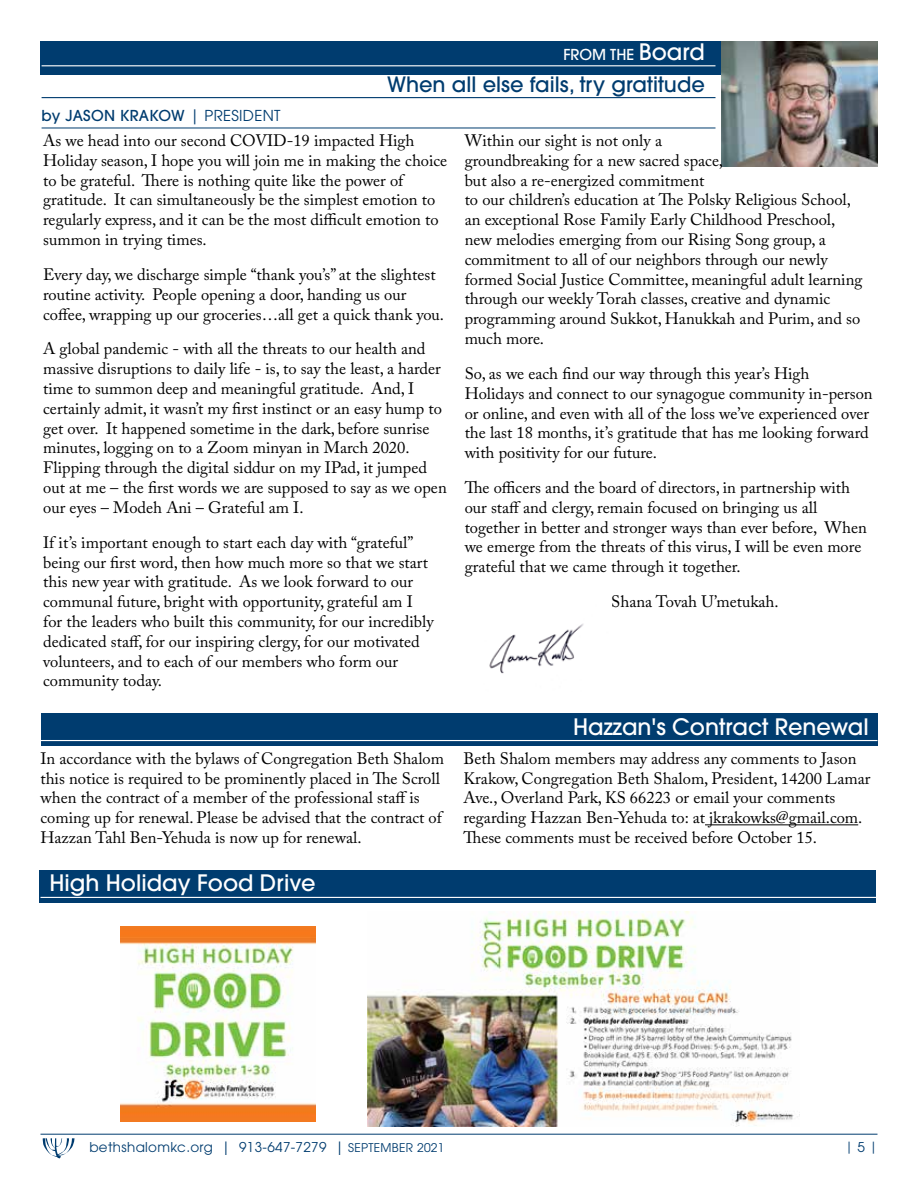
<style>
.page{position:relative;width:918px;height:1188px;background:#fff}
.page>*{position:absolute;margin:0;border:0;box-sizing:border-box;transform-origin:0 0}
.t1{font:500 22.5px "Avant Garde";color:#fff}
.t2{font:500 21px "ITC Avant Garde Pro";color:#003c6f}
.t3{font:16.5px/19.8px "Adobe Caslon Pro";color:#000}
.t4{font:500 15px "ITC Avant Garde Pro";letter-spacing:.02em;color:#003c6f}
.t5{font:500 15px "ITC Avant Garde Pro";color:#fff}
.t6{font:13.5px "ITC Avant Garde Pro";letter-spacing:.025em;color:#003c6f}
.t7{font:12px "ITC Avant Garde Pro";color:#003c6f}
.s1{font-size:22.5px}
.s2{font-weight:400}
.s3{font-size:12px}
.s4{font-size:13.5px}
</style>
<div class="page">
<hr style="left:40px;top:1134px;width:838px;height:1px;background:#003c6f">
<svg style="left:43px;top:1138px;width:32px;height:21px"></svg>
<div style="left:40px;top:41px;width:838px;height:34px;background:#003c6f"></div>
<hr style="left:42px;top:65px;width:673px;height:1px;background:#fff">
<hr style="left:42px;top:97px;width:673px;height:1px;background:#003c6f">
<hr style="left:42px;top:128px;width:673px;height:1px;background:#003c6f">
<img style="left:722px;top:41px;width:156px;height:125px">
<div style="left:41px;top:713px;width:836px;height:32px;background:#003c6f"></div>
<img style="left:489px;top:624px;width:95px;height:50px">
<hr style="left:40px;top:740px;width:838px;height:1px;background:#fff">
<hr style="left:705px;top:824px;width:153px;height:1px;background:#000">
<img style="left:367px;top:912px;width:431px;height:214px">
<div style="left:40px;top:870px;width:836px;height:32px;background:#003c6f"></div>
<hr style="left:40px;top:897px;width:838px;height:1px;background:#fff">
<img style="left:121px;top:927px;width:195px;height:195px">
<p class="t5" style="left:563px;top:45px;width:143px">FROM THE <span class="s1">Board</span></p>
<p class="t2" style="left:387px;top:71px;width:319px">When all else fails, try gratitude</p>
<p class="t4" style="left:42px;top:106px;width:240px">by JASON KRAKOW <span class="s2">| PRESIDENT</span></p>
<p class="t3" style="left:43px;top:130px;width:406px">As we head into our second COVID-19 impacted High Holiday season, I hope you will join me in making the choice to be grateful. There is nothing quite like the power of gratitude. It can simultaneously be the simplest emotion to regularly express, and it can be the most difficult emotion to summon in trying times.</p>
<p class="t3" style="left:43px;top:264px;width:402px">Every day, we discharge simple “thank you’s” at the slightest routine activity. People opening a door, handing us our coffee, wrapping up our groceries…all get a quick thank you.</p>
<p class="t3" style="left:43px;top:339px;width:405px">A global pandemic - with all the threats to our health and massive disruptions to daily life - is, to say the least, a harder time to summon deep and meaningful gratitude. And, I certainly admit, it wasn’t my first instinct or an easy hump to get over. It happened sometime in the dark, before sunrise minutes, logging on to a Zoom minyan in March 2020.<br>Flipping through the digital siddur on my IPad, it jumped out at me – the first words we are supposed to say as we open our eyes – Modeh Ani – Grateful am I.</p>
<p class="t3" style="left:43px;top:532px;width:392px">If it’s important enough to start each day with “grateful” being our first word, then how much more so that we start this new year with gratitude. As we look forward to our communal future, bright with opportunity, grateful am I for the leaders who built this community, for our incredibly dedicated staff, for our inspiring clergy, for our motivated volunteers, and to each of our members who form our community today.</p>
<p class="t3" style="left:465px;top:130px;width:399px">Within our sight is not only a<br>groundbreaking for a new sacred space,<br>but also a re-energized commitment<br>to our children’s education at The Polsky Religious School, an exceptional Rose Family Early Childhood Preschool, new melodies emerging from our Rising Song group, a commitment to all of our neighbors through our newly formed Social Justice Committee, meaningful adult learning through our weekly Torah classes, creative and dynamic programming around Sukkot, Hanukkah and Purim, and so much more.</p>
<p class="t3" style="left:465px;top:363px;width:409px">So, as we each find our way through this year’s High Holidays and connect to our synagogue community in-person or online, and even with all of the loss we’ve experienced over the last 18 months, it’s gratitude that has me looking forward with positivity for our future.</p>
<p class="t3" style="left:465px;top:477px;width:404px">The officers and the board of directors, in partnership with our staff and clergy, remain focused on bringing us all together in better and stronger ways than ever before, When we emerge from the threats of this virus, I will be even more grateful that we came through it together.</p>
<p class="t3" style="left:611px;top:592px;width:169px">Shana Tovah U’metukah.</p>
<h1 class="t1" style="left:573px;top:712px;width:297px">Hazzan's Contract Renewal</h1>
<p class="t3" style="left:40px;top:748px;width:405px">In accordance with the bylaws of Congregation Beth Shalom this notice is required to be prominently placed in The Scroll when the contract of a member of the professional staff is coming up for renewal. Please be advised that the contract of Hazzan Tahl Ben-Yehuda is now up for renewal.</p>
<p class="t3" style="left:464px;top:748px;width:408px">Beth Shalom members may address any comments to Jason Krakow, Congregation Beth Shalom, President, 14200 Lamar Ave., Overland Park, KS 66223 or email your comments regarding Hazzan Ben-Yehuda to: at jkrakowks@gmail.com.<br>These comments must be received before October 15.</p>
<h1 class="t1" style="left:50px;top:869px;width:267px">High Holiday Food Drive</h1>
<p class="t6" style="left:89px;top:1139px;width:357px">bethshalomkc.org | 913-647-7279 | <span class="s3">SEPTEMBER 2021</span></p>
<p class="t7" style="left:845px;top:1139px;width:34px">| <span class="s4">5</span> |</p>
</div>
